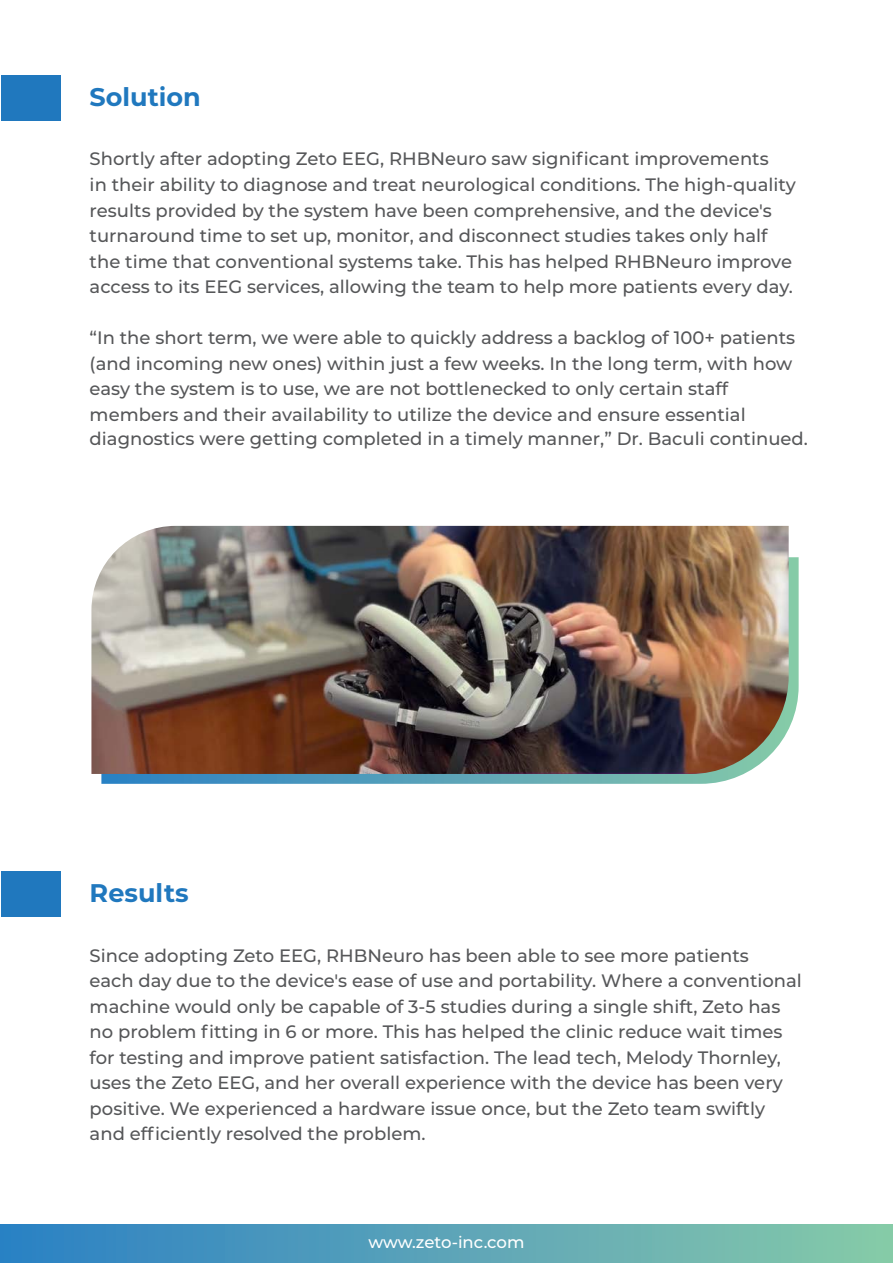
<style>
.page{position:relative;width:893px;height:1263px;background:#fff}
.page>*{position:absolute;margin:0;border:0;box-sizing:border-box;transform-origin:0 0}
.t1{font:700 25.5px "Montserrat";color:#2078be}
.t2{font:500 18px/25.5px "Montserrat";color:#565759}
.t3{font:500 16.5px "Montserrat";letter-spacing:-.01em;color:#fff}
</style>
<div class="page">
<svg style="left:101px;top:557px;width:698px;height:227px;background:#77b6c0"></svg>
<img style="left:91px;top:526px;width:698px;height:248px">
<div style="left:1px;top:75px;width:59px;height:45px;background:#2078be"></div>
<div style="left:1px;top:871px;width:59px;height:46px;background:#2078be"></div>
<div style="left:0;top:1224px;width:893px;height:39px;background:linear-gradient(to right,#2c80c5,#89caa9)"></div>
<h1 class="t1" style="left:90px;top:78px;width:113px">Solution</h1>
<p class="t2" style="left:90px;top:146px;width:708px">Shortly after adopting Zeto EEG, RHBNeuro saw significant improvements<br>in their ability to diagnose and treat neurological conditions. The high-quality results provided by the system have been comprehensive, and the device's turnaround time to set up, monitor, and disconnect studies takes only half the time that conventional systems take. This has helped RHBNeuro improve access to its EEG services, allowing the team to help more patients every day.</p>
<p class="t2" style="left:90px;top:324px;width:720px">“In the short term, we were able to quickly address a backlog of 100+ patients (and incoming new ones) within just a few weeks. In the long term, with how easy the system is to use, we are not bottlenecked to only certain staff members and their availability to utilize the device and ensure essential diagnostics were getting completed in a timely manner,” Dr. Baculi continued.</p>
<h1 class="t1" style="left:90px;top:875px;width:101px">Results</h1>
<p class="t2" style="left:90px;top:942px;width:714px">Since adopting Zeto EEG, RHBNeuro has been able to see more patients<br>each day due to the device's ease of use and portability. Where a conventional machine would only be capable of 3-5 studies during a single shift, Zeto has no problem fitting in 6 or more. This has helped the clinic reduce wait times for testing and improve patient satisfaction. The lead tech, Melody Thornley, uses the Zeto EEG, and her overall experience with the device has been very positive. We experienced a hardware issue once, but the Zeto team swiftly and efficiently resolved the problem.</p>
<p class="t3" style="left:369px;top:1231px;width:157px">www.zeto-inc.com</p>
</div>
